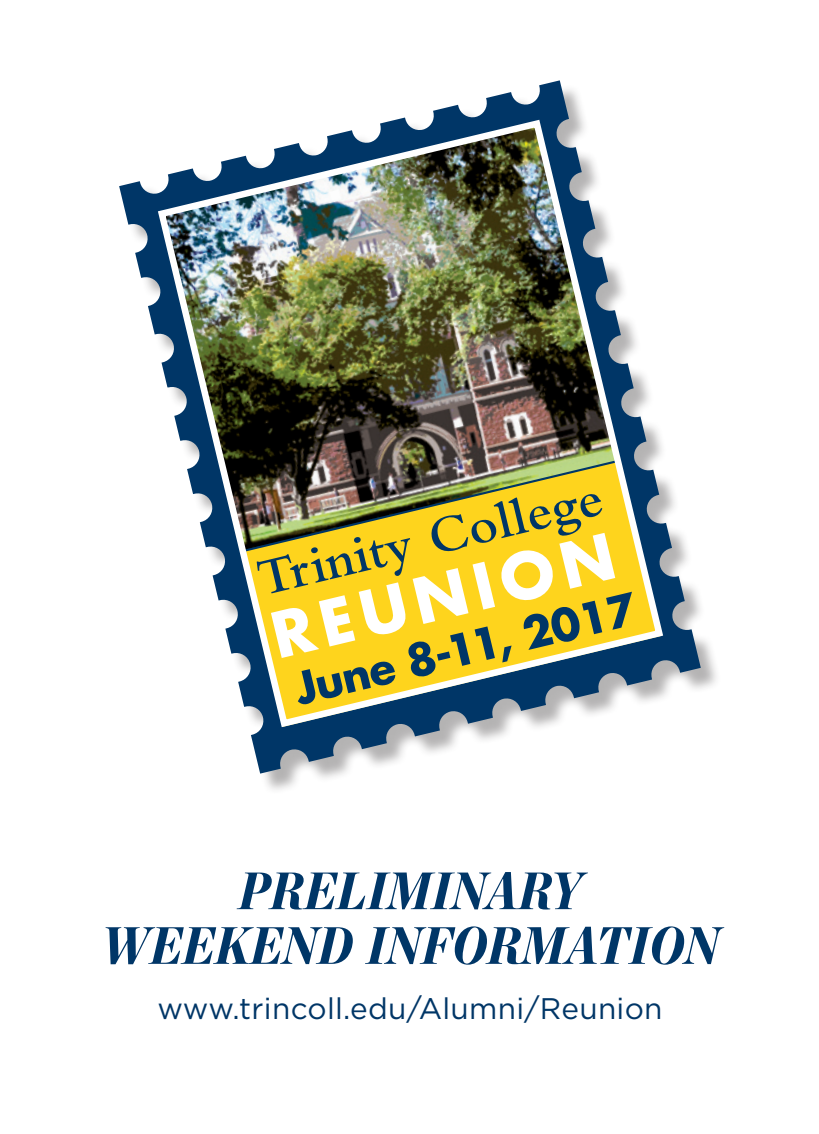
<style>
.page{position:relative;width:819px;height:1134px;background:#fff}
.page>*{position:absolute;margin:0;border:0;box-sizing:border-box;transform-origin:0 0}
.t1{font:700 61.6px "Futura";color:#fff}
.t2{font:600 53.73px "Bembo";color:#003667}
.t3{font:italic 900 52.5px/54.6px "Chronicle Disp Cond";letter-spacing:.01em;color:#003667;text-align:center}
.t4{font:700 43.05px "Futura";color:#003667}
.t5{font:29.75px "Gotham";letter-spacing:.01em;color:#003667}
</style>
<div class="page">
<svg style="left:119px;top:80px;width:584px;height:695px"></svg>
<img style="left:154px;top:116px;width:513px;height:615px">
<p class="t2" style="left:252px;top:552px;width:354px;rotate:-14deg">Trinity College</p>
<p class="t1" style="left:263px;top:593px;width:352px;rotate:-13deg">REUNION</p>
<p class="t4" style="left:289px;top:659px;width:351px;rotate:-13deg">June 8-11, 2017</p>
<p class="t3" style="left:101px;top:859px;width:619px">PRELIMINARY<br>WEEKEND INFORMATION</p>
<p class="t5" style="left:157px;top:989px;width:507px">www.trincoll.edu/Alumni/Reunion</p>
</div>
